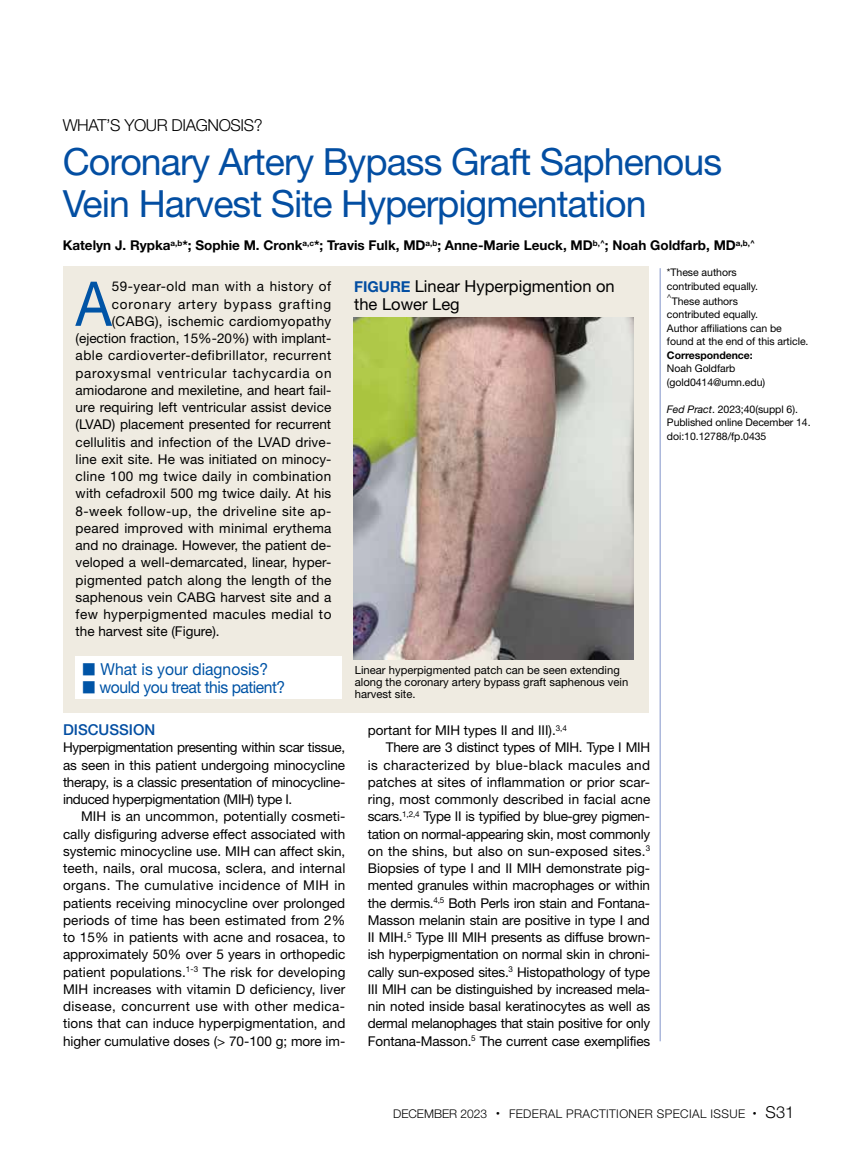
<style>
.page{position:relative;width:851px;height:1161px;background:#fff}
.page>*{position:absolute;margin:0;border:0;box-sizing:border-box;transform-origin:0 0}
.t1{font:61.8px "Helvetica Neue LT Std";color:#0054a6;scale:.9 1}
.t2{font:37.5px/42px "Helvetica Neue LT Std";letter-spacing:-.025em;color:#034ea2}
.t3{font:16.5px/18px "Helvetica Neue LT Std";color:#000}
.t4{font:16.5px "Helvetica Neue LT Std";letter-spacing:-.03em;color:#0054a6;scale:.95 1}
.t5{font:16.5px "Helvetica Neue LT Std";color:#0054a6;scale:.95 1}
.t6{font:300 16.5px "Helvetica Neue LT Std";letter-spacing:-.025em;color:#000}
.t7{font:500 15px "Helvetica Neue LT Std";color:#034ea2}
.t8{font:13.5px/17.2px "Helvetica Neue LT Std";color:#000;text-align:justify}
.t9{font:13.5px "Helvetica Neue LT Std";letter-spacing:-.025em;color:#000}
.t10{font:13.5px "Helvetica Neue LT Std";letter-spacing:-.02em;color:#000}
.t11{font:700 13.5px "Helvetica Neue LT Std";color:#000}
.t12{font:13.5px "Helvetica Neue LT Std";letter-spacing:.025em;color:#000}
.t13{font:13.5px "Helvetica Neue LT Std";letter-spacing:.035em;color:#000}
.t14{font:13.5px "Helvetica Neue LT Std";letter-spacing:.03em;color:#000}
.t15{font:13.5px "Helvetica Neue LT Std";letter-spacing:.05em;color:#000}
.t16{font:13.5px "Helvetica Neue LT Std";letter-spacing:.02em;color:#000}
.t17{font:13.5px "Helvetica Neue LT Std";letter-spacing:.04em;color:#000}
.t18{font:13.5px "Helvetica Neue LT Std";letter-spacing:.07em;color:#000}
.t19{font:300 12px "Helvetica Neue LT Std";letter-spacing:.03em;color:#000}
.t20{font:11.25px/12px "Helvetica Neue LT Std";color:#000}
.t21{font:10.5px/13.5px "Helvetica Neue LT Std";letter-spacing:-.005em;color:#000}
.t22{font:700 10.5px "Helvetica Neue LT Std";letter-spacing:-.005em;color:#000}
.s1{font-style:italic}
.s2{font-weight:700;font-size:15px;color:#034ea2}
.s3{font-size:16.5px}
</style>
<div class="page">
<div style="left:63px;top:266px;width:585px;height:447px;background:#efebe1"></div>
<div style="left:75px;top:657px;width:266px;height:42px;background:#fff"></div>
<img style="left:354px;top:318px;width:280px;height:342px">
<hr style="left:659px;top:268px;width:1px;height:773px;background:#8394ca">
<p class="t6" style="left:63px;top:116px;width:201px">WHAT’S YOUR DIAGNOSIS?</p>
<h2 class="t2" style="left:63px;top:140px;width:661px">Coronary Artery Bypass Graft Saphenous<br>Vein Harvest Site Hyperpigmentation</h2>
<p class="t11" style="left:63px;top:237px;width:693px">Katelyn J. Rypka<sup>a,b</sup>*; Sophie M. Cronk<sup>a,c</sup>*; Travis Fulk, MD<sup>a,b</sup>; Anne-Marie Leuck, MD<sup>b,^</sup>; Noah Goldfarb, MD<sup>a,b,^</sup></p>
<h1 class="t1" style="left:76px;top:267px;width:42px">A</h1>
<p class="t17" style="left:112px;top:278px;width:221px">59-year-old man with a history of</p>
<p class="t21" style="left:667px;top:266px;width:93px">*These authors contributed equally.</p>
<p class="t21" style="left:667px;top:294px;width:143px"><sup>^</sup>These authors<br>contributed equally.<br>Author affiliations can be found at the end of this article.</p>
<p class="t22" style="left:667px;top:349px;width:87px">Correspondence:</p>
<p class="t21" style="left:667px;top:362px;width:100px">Noah Goldfarb (gold0414@umn.edu)</p>
<p class="t21" style="left:667px;top:402px;width:145px"><span class="s1">Fed Pract</span>. 2023;40(suppl 6).<br>Published online December 14. doi:10.12788/fp.0435</p>
<p class="t3" style="left:354px;top:277px;width:262px"><span class="s2">FIGURE</span> Linear Hyperpigmention on the Lower Leg</p>
<p class="t18" style="left:112px;top:296px;width:221px">coronary artery bypass grafting</p>
<p class="t12" style="left:112px;top:313px;width:221px">(CABG), ischemic cardiomyopathy</p>
<p class="t8" style="left:76px;top:329px;width:257px">(ejection fraction, 15%-20%) with implant-</p>
<p class="t13" style="left:76px;top:347px;width:257px">able cardioverter-defibrillator, recurrent</p>
<p class="t15" style="left:76px;top:365px;width:257px">paroxysmal ventricular tachycardia on</p>
<p class="t8" style="left:76px;top:381px;width:257px">amiodarone and mexiletine, and heart fail-</p>
<p class="t8" style="left:76px;top:399px;width:257px">ure requiring left ventricular assist device</p>
<p class="t8" style="left:76px;top:416px;width:257px">(LVAD) placement presented for recurrent</p>
<p class="t8" style="left:76px;top:433px;width:257px">cellulitis and infection of the LVAD drive-</p>
<p class="t8" style="left:76px;top:450px;width:257px">line exit site. He was initiated on minocy-</p>
<p class="t12" style="left:76px;top:468px;width:257px">cline 100 mg twice daily in combination</p>
<p class="t8" style="left:76px;top:485px;width:257px">with cefadroxil 500 mg twice daily. At his</p>
<p class="t13" style="left:76px;top:503px;width:257px">8-week follow-up, the driveline site ap-</p>
<p class="t12" style="left:76px;top:520px;width:257px">peared improved with minimal erythema</p>
<p class="t8" style="left:76px;top:537px;width:257px">and no drainage. However, the patient de-</p>
<p class="t8" style="left:76px;top:554px;width:257px">veloped a well-demarcated, linear, hyper-</p>
<p class="t16" style="left:76px;top:572px;width:257px">pigmented patch along the length of the</p>
<p class="t8" style="left:76px;top:588px;width:257px">saphenous vein CABG harvest site and a</p>
<p class="t14" style="left:76px;top:606px;width:257px">few hyperpigmented macules medial to</p>
<p class="t8" style="left:76px;top:623px;width:146px">the harvest site (Figure).</p>
<p class="t5" style="left:81px;top:659px;width:198px">■ What is your diagnosis?</p>
<p class="t4" style="left:81px;top:677px;width:216px">■ would you treat this patient?</p>
<p class="t7" style="left:63px;top:721px;width:94px">DISCUSSION</p>
<p class="t8" style="left:63px;top:739px;width:284px">Hyperpigmentation presenting within scar tissue, as seen in this patient undergoing minocycline therapy, is a classic presentation of minocycline&shy;induced hyperpigmentation (MIH) type I.</p>
<p class="t8" style="left:63px;top:808px;width:284px;text-indent:18px">MIH is an uncommon, potentially cosmeti&shy;cally disfiguring adverse effect associated with systemic minocycline use. MIH can affect skin, teeth, nails, oral mucosa, sclera, and internal organs. The cumulative incidence of MIH in patients receiving minocycline over prolonged periods of time has been estimated from 2% to 15% in patients with acne and rosacea, to approximately 50% over 5 years in orthopedic patient populations.<sup>1-3</sup> The risk for developing MIH increases with vitamin D deficiency, liver disease, concurrent use with other medica&shy;tions that can induce hyperpigmentation, and higher cumulative doses (&gt; 70-100 g; more im-</p>
<p class="t20" style="left:355px;top:664px;width:275px">Linear hyperpigmented patch can be seen extending along the coronary artery bypass graft saphenous vein harvest site.</p>
<p class="t8" style="left:368px;top:721px;width:201px">portant for MIH types II and III).<sup>3,4</sup></p>
<p class="t10" style="left:386px;top:739px;width:266px">There are 3 distinct types of MIH. Type I MIH</p>
<p class="t14" style="left:368px;top:757px;width:284px">is characterized by blue-black macules and</p>
<p class="t8" style="left:368px;top:773px;width:284px">patches at sites of inflammation or prior scar-</p>
<p class="t8" style="left:368px;top:790px;width:284px">ring, most commonly described in facial acne</p>
<p class="t9" style="left:368px;top:808px;width:283px">scars.<sup>1,2,4</sup> Type II is typified by blue-grey pigmen-</p>
<p class="t9" style="left:368px;top:826px;width:284px">tation on normal-appearing skin, most commonly</p>
<p class="t8" style="left:368px;top:842px;width:284px">on the shins, but also on sun-exposed sites.<sup>3</sup></p>
<p class="t8" style="left:368px;top:859px;width:284px">Biopsies of type I and II MIH demonstrate pig-</p>
<p class="t8" style="left:368px;top:877px;width:284px">mented granules within macrophages or within</p>
<p class="t10" style="left:368px;top:895px;width:284px">the dermis.<sup>4,5</sup> Both Perls iron stain and Fontana-</p>
<p class="t8" style="left:368px;top:911px;width:283px">Masson melanin stain are positive in type I and</p>
<p class="t8" style="left:368px;top:928px;width:284px">II MIH.<sup>5</sup> Type III MIH presents as diffuse brown-</p>
<p class="t8" style="left:368px;top:946px;width:284px">ish hyperpigmentation on normal skin in chroni-</p>
<p class="t10" style="left:368px;top:964px;width:284px">cally sun-exposed sites.<sup>3</sup> Histopathology of type</p>
<p class="t8" style="left:368px;top:980px;width:284px">III MIH can be distinguished by increased mela-</p>
<p class="t8" style="left:368px;top:997px;width:284px">nin noted inside basal keratinocytes as well as</p>
<p class="t9" style="left:368px;top:1015px;width:284px">dermal melanophages that stain positive for only</p>
<p class="t8" style="left:368px;top:1032px;width:284px">Fontana-Masson.<sup>5</sup> The current case exemplifies</p>
<p class="t19" style="left:393px;top:1107px;width:403px">DECEMBER 2023 <sup>•</sup> FEDERAL PRACTITIONER SPECIAL ISSUE <sup>•</sup> <span class="s3">S31</span></p>
</div>
